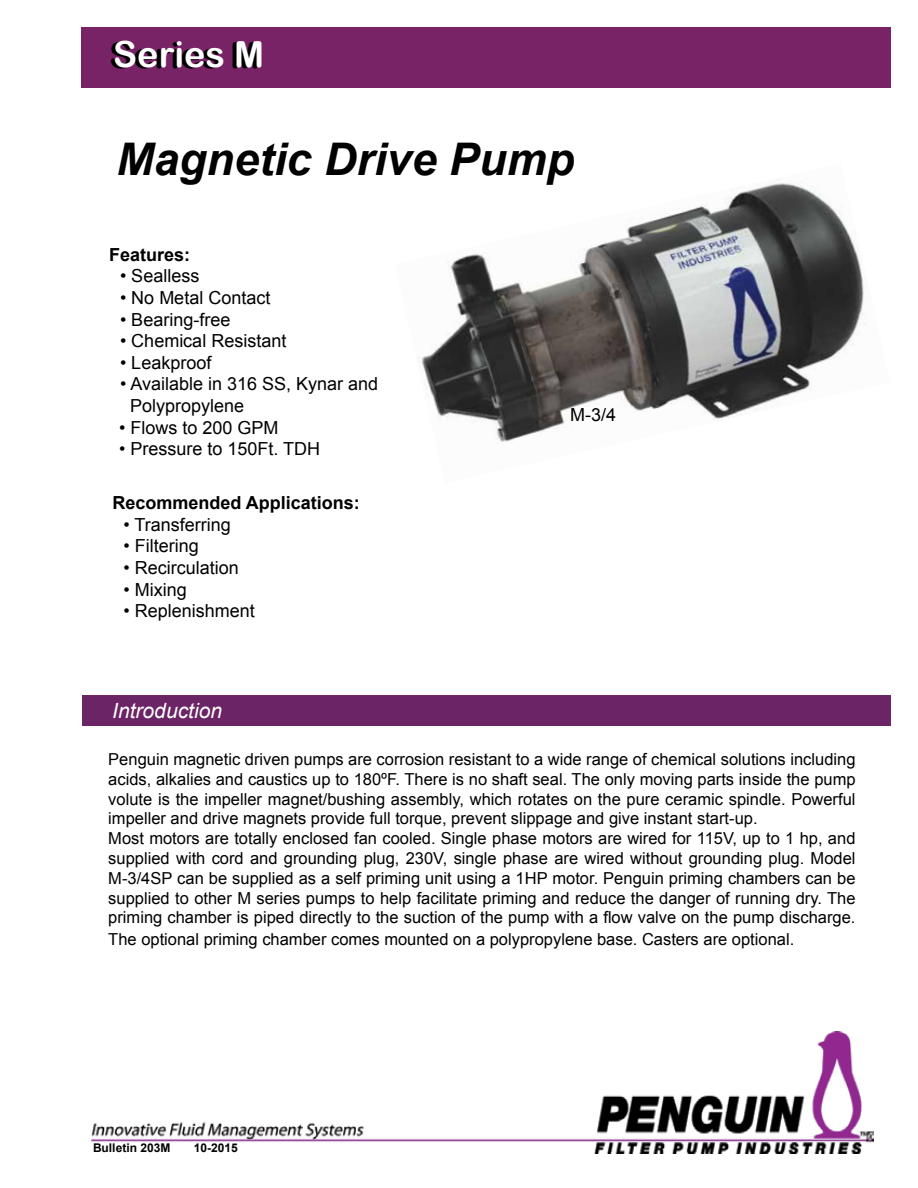
<style>
.page{position:relative;width:918px;height:1188px;background:#fff}
.page>*{position:absolute;margin:0;border:0;box-sizing:border-box;transform-origin:0 0}
.t1{font:italic 700 45px "Arial";color:#000}
.t2{font:36px "Arial Rounded MT Bold";color:#fff}
.t3{font:italic 21px "Arial";color:#fff}
.t4{font:18px/21.6px "Arial";color:#000}
.t5{font:700 18px "Arial";color:#000}
.t6{font:16.5px/19.8px "Arial";color:#000}
.t7{font:700 12px "Arial";color:#000}
</style>
<div class="page">
<img style="left:421px;top:183px;width:444px;height:259px">
<img style="left:91px;top:1031px;width:782px;height:123px">
<div style="left:81px;top:27px;width:810px;height:61px;background:#792367"></div>
<div style="left:82px;top:696px;width:809px;height:30px;background:#6b2465"></div>
<h2 class="t2" style="left:113px;top:33px;width:152px">Series M</h2>
<h1 class="t1" style="left:117px;top:129px;width:459px">Magnetic Drive Pump</h1>
<p class="t5" style="left:109px;top:242px;width:83px">Features:</p>
<p class="t4" style="left:120px;top:265px;width:81px">• Sealless</p>
<p class="t4" style="left:120px;top:287px;width:152px">• No Metal Contact</p>
<p class="t4" style="left:120px;top:309px;width:112px">• Bearing-free</p>
<p class="t4" style="left:120px;top:330px;width:168px">• Chemical Resistant</p>
<p class="t4" style="left:120px;top:352px;width:93px">• Leakproof</p>
<p class="t4" style="left:130px;top:373px;width:250px;text-indent:-10px">• Available in 316 SS, Kynar and<br>Polypropylene</p>
<p class="t4" style="left:119px;top:417px;width:161px">• Flows to 200 GPM</p>
<p class="t4" style="left:119px;top:438px;width:203px">• Pressure to 150Ft. TDH</p>
<p class="t5" style="left:113px;top:491px;width:249px">Recommended Applications:</p>
<p class="t4" style="left:123px;top:514px;width:109px">• Transferring</p>
<p class="t4" style="left:123px;top:535px;width:77px">• Filtering</p>
<p class="t4" style="left:123px;top:557px;width:117px">• Recirculation</p>
<p class="t4" style="left:123px;top:579px;width:65px">• Mixing</p>
<p class="t4" style="left:123px;top:600px;width:133px">• Replenishment</p>
<p class="t3" style="left:112px;top:697px;width:111px">Introduction</p>
<p class="t4" style="left:570px;top:404px;width:48px">M-3/4</p>
<p class="t6" style="left:108px;top:750px;width:749px">Penguin magnetic driven pumps are corrosion resistant to a wide range of chemical solutions including acids, alkalies and caustics up to 180ºF. There is no shaft seal. The only moving parts inside the pump volute is the impeller magnet/bushing assembly, which rotates on the pure ceramic spindle. Powerful impeller and drive magnets provide full torque, prevent slippage and give instant start-up.<br>Most motors are totally enclosed fan cooled. Single phase motors are wired for 115V, up to 1 hp, and supplied with cord and grounding plug, 230V, single phase are wired without grounding plug. Model M-3/4SP can be supplied as a self priming unit using a 1HP motor. Penguin priming chambers can be supplied to other M series pumps to help facilitate priming and reduce the danger of running dry. The priming chamber is piped directly to the suction of the pump with a flow valve on the pump discharge.</p>
<p class="t6" style="left:108px;top:930px;width:687px">The optional priming chamber comes mounted on a polypropylene base. Casters are optional.</p>
<p class="t7" style="left:93px;top:1140px;width:79px">Bulletin 203M</p>
<p class="t7" style="left:194px;top:1140px;width:46px">10-2015</p>
</div>
